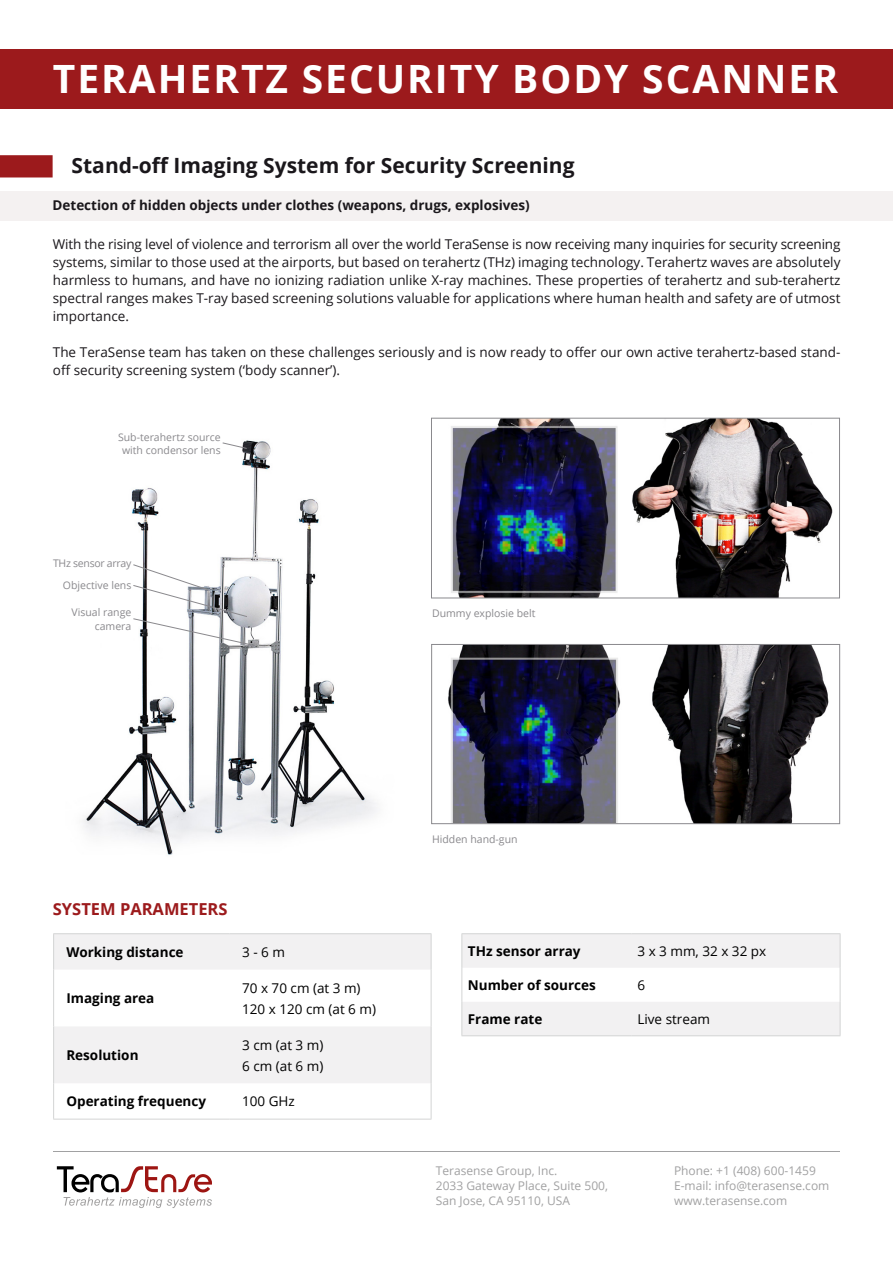
<style>
.page{position:relative;width:893px;height:1263px;background:#fff}
.page>*{position:absolute;margin:0;border:0;box-sizing:border-box;transform-origin:0 0}
.t1{font:700 39px "Open Sans";letter-spacing:.05em;color:#fff}
.t2{font:700 21px "Open Sans";color:#1a171b}
.t3{font:700 16.5px "Open Sans";color:#9c1a1c}
.t4{font:13.5px/18px "Open Sans";color:#1a171b;text-align:justify}
.t5{font:700 13.5px "Open Sans";color:#000}
.t6{font:13.5px/21px "Open Sans";color:#000}
.t7{font:700 13.5px "Open Sans";color:#1a171b}
.t8{font:12px/15px "Open Sans";color:#a1a1a2}
.t9{font:10.5px/13.5px "Open Sans";color:#8a898d;text-align:right}
</style>
<div class="page">
<svg style="left:57px;top:1166px;width:155px;height:42px"></svg>
<hr style="left:53px;top:1151px;width:787px;height:1px;background:#a1a1a2">
<img style="left:83px;top:440px;width:293px;height:415px">
<div style="left:0;top:49px;width:893px;height:59px;background:#9c1a1c"></div>
<svg style="left:0;top:155px;width:53px;height:22px"></svg>
<div style="left:0;top:191px;width:893px;height:30px;background:#f4f1f1"></div>
<img style="left:451px;top:420px;width:382px;height:176px">
<div style="left:431px;top:418px;width:409px;height:180px;border:1px solid #8a898d"></div>
<img style="left:448px;top:646px;width:381px;height:176px">
<div style="left:431px;top:644px;width:409px;height:180px;border:1px solid #8a898d"></div>
<svg style="left:132px;top:564px;width:123px;height:82px"></svg>
<svg style="left:222px;top:442px;width:26px;height:7px"></svg>
<svg style="left:54px;top:934px;width:377px;height:149px;fill:#f2f1f2"></svg>
<hr style="left:53px;top:933px;width:176px;height:1px;background:#d3d4d4">
<hr style="left:53px;top:934px;width:1px;height:35px;background:#d3d4d4">
<hr style="left:229px;top:933px;width:202px;height:1px;background:#d3d4d4">
<hr style="left:431px;top:934px;width:1px;height:35px;background:#d3d4d4">
<hr style="left:53px;top:969px;width:1px;height:57px;background:#d3d4d4">
<hr style="left:431px;top:969px;width:1px;height:57px;background:#d3d4d4">
<hr style="left:53px;top:1026px;width:1px;height:57px;background:#d3d4d4">
<hr style="left:431px;top:1026px;width:1px;height:57px;background:#d3d4d4">
<hr style="left:53px;top:1083px;width:1px;height:36px;background:#d3d4d4">
<hr style="left:431px;top:1083px;width:1px;height:36px;background:#d3d4d4">
<hr style="left:53px;top:1119px;width:176px;height:1px;background:#d3d4d4">
<hr style="left:229px;top:1119px;width:202px;height:1px;background:#d3d4d4">
<svg style="left:462px;top:934px;width:378px;height:101px"></svg>
<hr style="left:461px;top:933px;width:170px;height:1px;background:#d3d4d4">
<hr style="left:461px;top:934px;width:1px;height:34px;background:#d3d4d4">
<hr style="left:631px;top:933px;width:209px;height:1px;background:#d3d4d4">
<hr style="left:840px;top:934px;width:1px;height:34px;background:#d3d4d4">
<hr style="left:461px;top:968px;width:1px;height:34px;background:#d3d4d4">
<hr style="left:840px;top:968px;width:1px;height:34px;background:#d3d4d4">
<hr style="left:461px;top:1002px;width:1px;height:33px;background:#d3d4d4">
<hr style="left:840px;top:1002px;width:1px;height:33px;background:#d3d4d4">
<hr style="left:461px;top:1035px;width:170px;height:1px;background:#d3d4d4">
<hr style="left:631px;top:1035px;width:209px;height:1px;background:#d3d4d4">
<h1 class="t1" style="left:53px;top:52px;width:787px">TERAHERTZ SECURITY BODY SCANNER</h1>
<h2 class="t2" style="left:72px;top:151px;width:504px">Stand-off Imaging System for Security Screening</h2>
<p class="t7" style="left:52px;top:196px;width:479px">Detection of hidden objects under clothes (weapons, drugs, explosives)</p>
<p class="t4" style="left:53px;top:235px;width:789px">With the rising level of violence and terrorism all over the world TeraSense is now receiving many inquiries for security screening systems, similar to those used at the airports, but based on terahertz (THz) imaging technology. Terahertz waves are absolutely harmless to humans, and have no ionizing radiation unlike X-ray machines. These properties of terahertz and sub-terahertz spectral ranges makes T-ray based screening solutions valuable for applications where human health and safety are of utmost importance.</p>
<p class="t4" style="left:53px;top:343px;width:789px">The TeraSense team has taken on these challenges seriously and is now ready to offer our own active terahertz-based stand&shy;off security screening system (‘body scanner’).</p>
<p class="t9" style="left:118px;top:430px;width:104px;text-align:center">Sub-terahertz source with condensor lens</p>
<p class="t9" style="left:53px;top:552px;width:80px;line-height:21.9px">THz sensor array<br>Objective lens</p>
<p class="t9" style="left:72px;top:605px;width:61px">Visual range camera</p>
<p class="t9" style="left:432px;top:606px;width:105px">Dummy explosie belt</p>
<p class="t3" style="left:53px;top:897px;width:176px">SYSTEM PARAMETERS</p>
<p class="t5" style="left:66px;top:942px;width:119px">Working distance</p>
<p class="t6" style="left:242px;top:941px;width:44px">3 - 6 m</p>
<p class="t5" style="left:66px;top:989px;width:90px">Imaging area</p>
<p class="t6" style="left:242px;top:977px;width:135px">70 x 70 cm (at 3 m)<br>120 x 120 cm (at 6 m)</p>
<p class="t5" style="left:66px;top:1045px;width:74px">Resolution</p>
<p class="t6" style="left:242px;top:1034px;width:83px">3 cm (at 3 m)<br>6 cm (at 6 m)</p>
<p class="t5" style="left:66px;top:1092px;width:141px">Operating frequency</p>
<p class="t6" style="left:242px;top:1091px;width:54px">100 GHz</p>
<p class="t9" style="left:432px;top:833px;width:87px">Hidden hand-gun</p>
<p class="t5" style="left:468px;top:941px;width:114px">THz sensor array</p>
<p class="t6" style="left:637px;top:940px;width:130px">3 x 3 mm, 32 x 32 px</p>
<p class="t5" style="left:468px;top:975px;width:130px">Number of sources</p>
<p class="t6" style="left:637px;top:974px;width:9px">6</p>
<p class="t5" style="left:468px;top:1009px;width:76px">Frame rate</p>
<p class="t6" style="left:637px;top:1008px;width:74px">Live stream</p>
<p class="t8" style="left:436px;top:1163px;width:174px">Terasense Group, Inc.<br>2033 Gateway Place, Suite 500,<br>San Jose, CA 95110, USA</p>
<p class="t8" style="left:674px;top:1163px;width:157px">Phone: +1 (408) 600-1459<br>E-mail: info@terasense.com www.terasense.com</p>
</div>
